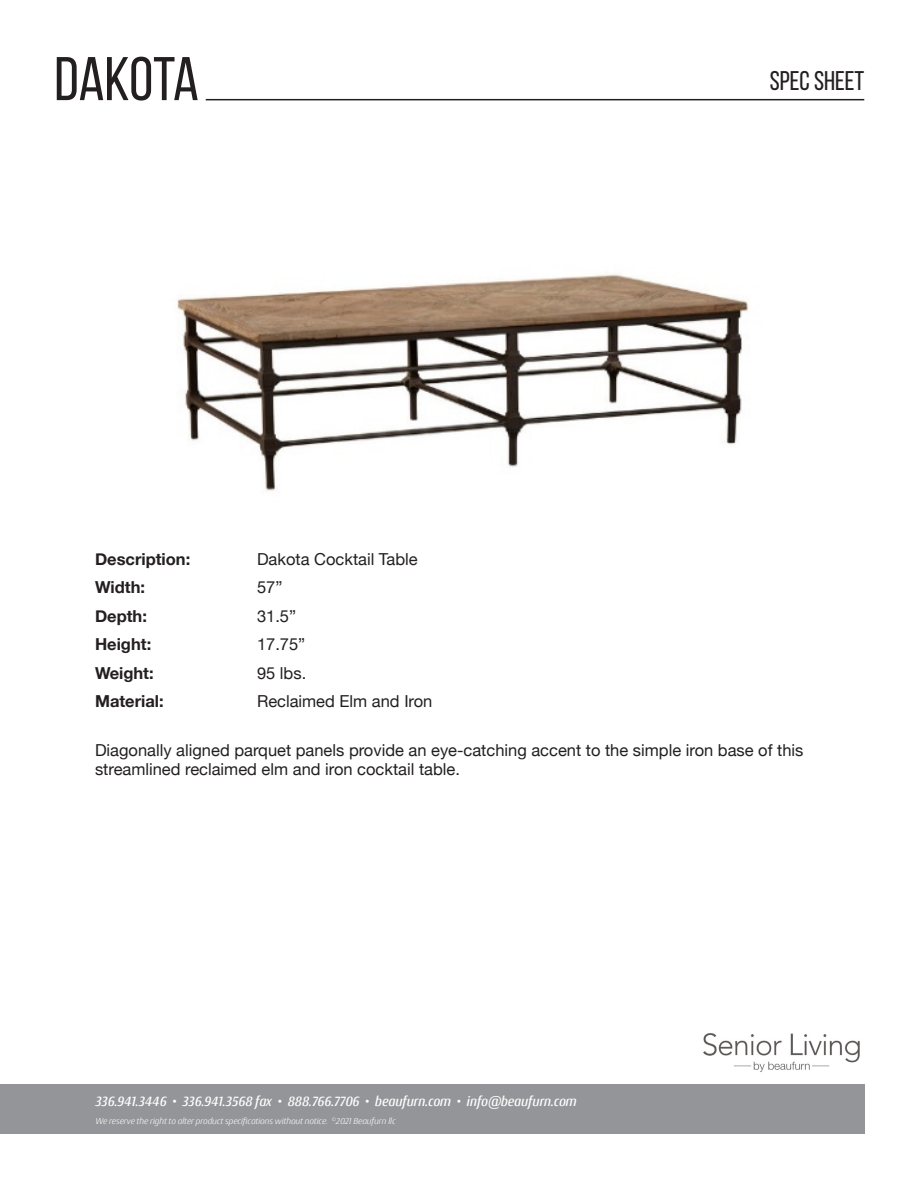
<style>
.page{position:relative;width:918px;height:1188px;background:#fff}
.page>*{position:absolute;margin:0;border:0;box-sizing:border-box;transform-origin:0 0}
.t1{font:61.5px "Bebas Neue";color:#231f20}
.t2{font:27px "Bebas Neue";color:#231f20}
.t3{font:16.5px/19.8px "Helvetica Neue";color:#231f20}
.t4{font:700 16.5px "Helvetica Neue";color:#231f20}
.t5{font:italic 500 14.25px "Conto Narrow";color:#fff}
.t6{font:italic 300 9px "Conto";letter-spacing:-.01em;color:#fff}
</style>
<div class="page">
<div style="left:0;top:1084px;width:864px;height:50px;background:#939598"></div>
<img style="left:703px;top:1033px;width:157px;height:39px">
<hr style="left:206px;top:99px;width:658px;height:1px;background:#231f20">
<img style="left:177px;top:274px;width:572px;height:217px">
<p class="t1" style="left:54px;top:46px;width:146px">DAKOTA</p>
<p class="t2" style="left:770px;top:66px;width:96px">SPEC SHEET</p>
<p class="t4" style="left:95px;top:546px;width:97px">Description:</p>
<p class="t3" style="left:257px;top:550px;width:162px">Dakota Cocktail Table</p>
<p class="t4" style="left:95px;top:574px;width:52px">Width:</p>
<p class="t3" style="left:257px;top:578px;width:27px">57”</p>
<p class="t4" style="left:95px;top:603px;width:53px">Depth:</p>
<p class="t3" style="left:257px;top:607px;width:41px">31.5”</p>
<p class="t4" style="left:95px;top:631px;width:58px">Height:</p>
<p class="t3" style="left:257px;top:635px;width:50px">17.75”</p>
<p class="t4" style="left:95px;top:660px;width:60px">Weight:</p>
<p class="t3" style="left:257px;top:664px;width:51px">95 lbs.</p>
<p class="t4" style="left:95px;top:688px;width:70px">Material:</p>
<p class="t3" style="left:257px;top:692px;width:177px">Reclaimed Elm and Iron</p>
<p class="t3" style="left:95px;top:741px;width:710px">Diagonally aligned parquet panels provide an eye-catching accent to the simple iron base of this streamlined reclaimed elm and iron cocktail table.</p>
<p class="t5" style="left:95px;top:1092px;width:483px">336.941.3446 • 336.941.3568 fax • 888.766.7706 • beaufurn.com • info@beaufurn.com</p>
<p class="t6" style="left:95px;top:1115px;width:302px">We reserve the right to alter product specifications without notice. <sup>©</sup>2021 Beaufurn llc</p>
</div>
